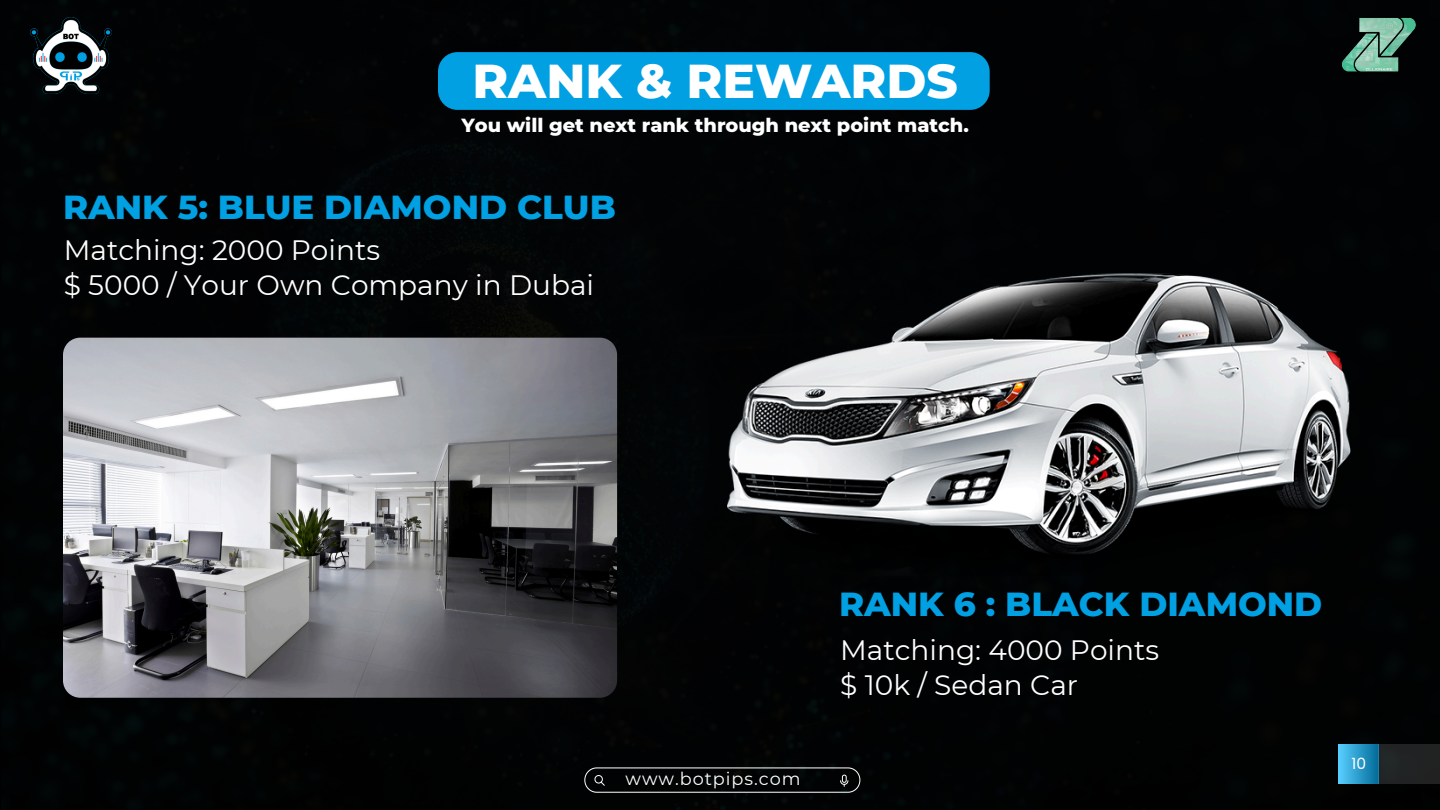
<style>
.page{position:relative;width:1440px;height:810px;background:#010203}
.page>*{position:absolute;margin:0;border:0;box-sizing:border-box;transform-origin:0 0}
.t1{font:800 48.5px "Montserrat";color:#fff}
.t2{font:800 34px "Montserrat";color:#00a0e3}
.t3{font:28px/34.5px "Montserrat";color:#fff}
.t4{font:800 19.4px "Montserrat";color:#fff}
.t5{font:17.7px "Montserrat";letter-spacing:.055em;color:#fff}
.t6{font:15.5px "Poppins";color:#fff}
</style>
<div class="page">
<div style="left:1339px;top:744px;width:39px;height:40px;background:linear-gradient(to right,#57cdff,#036d99)"></div>
<div style="left:1378px;top:744px;width:62px;height:40px;background:#212323"></div>
<svg style="left:584px;top:767px;width:276px;height:26px;background:#181919"></svg>
<img style="left:63px;top:338px;width:554px;height:360px">
<img style="left:30px;top:18px;width:81px;height:76px">
<div style="left:438px;top:52px;width:552px;height:58px;background:#00a0e3;border-radius:20px"></div>
<img style="left:692px;top:252px;width:675px;height:324px">
<img style="left:1322px;top:11px;width:118px;height:65px">
<h2 class="t1" style="left:472px;top:51px;width:487px">RANK &amp; REWARDS</h2>
<h3 class="t4" style="left:461px;top:114px;width:509px">You will get next rank through next point match.</h3>
<p class="t2" style="left:63px;top:186px;width:554px">RANK 5: BLUE DIAMOND CLUB</p>
<p class="t3" style="left:64px;top:233px;width:532px">Matching: 2000 Points<br>$ 5000 / Your Own Company in Dubai</p>
<h3 class="t5" style="left:625px;top:768px;width:177px">www.botpips.com</h3>
<p class="t2" style="left:839px;top:583px;width:485px">RANK 6 : BLACK DIAMOND</p>
<h2 class="t3" style="left:840px;top:633px;width:320px">Matching: 4000 Points $ 10k / Sedan Car</h2>
<h4 class="t6" style="left:1352px;top:753px;width:16px">10</h4>
</div>
